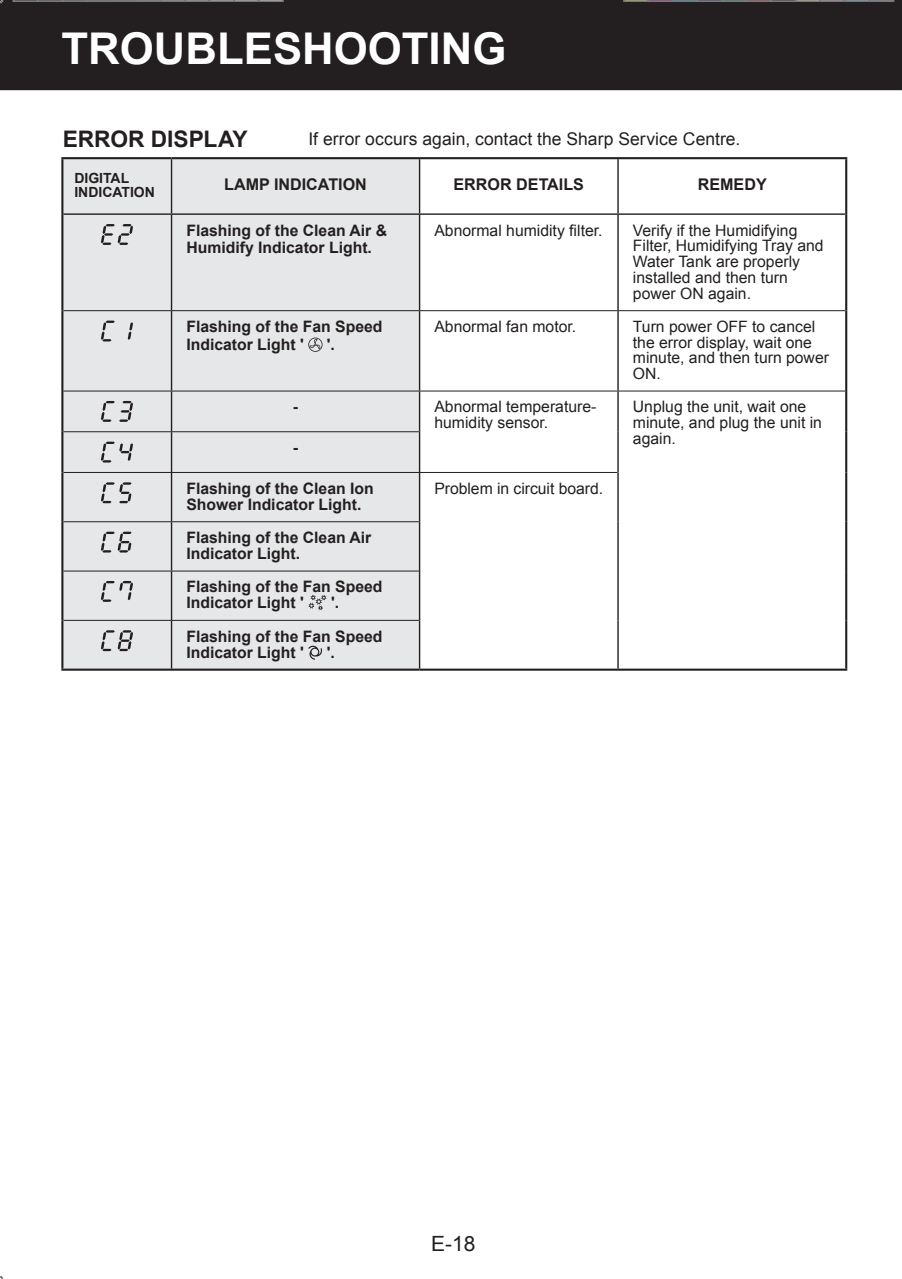
<style>
.page{position:relative;width:902px;height:1279px;background:#fff}
.page>*{position:absolute;margin:0;border:0;box-sizing:border-box;transform-origin:0 0}
.t1{font:700 43.75px "Arial";color:#fff}
.t2{font:700 22.75px "Arial";color:#231f20}
.t3{font:21px "Arial";color:#231f20}
.t4{font:17.5px "Arial";letter-spacing:.005em;color:#231f20}
.t5{font:700 16.1px "Arial";color:#231f20}
.t6{font:15.75px/15.8px "Arial";color:#231f20}
.t7{font:700 15.75px/15.8px "Arial";color:#231f20}
.t8{font:15.58px/15.6px "Arial";color:#231f20}
.t9{font:700 14px/14px "Arial";color:#231f20}
</style>
<div class="page">
<div style="left:0;top:0;width:902px;height:90px;background:#231f20"></div>
<div style="left:63px;top:159px;width:356px;height:510px;background:#e6e7e8"></div>
<hr style="left:171px;top:159px;width:1px;height:54px;background:#231f20">
<hr style="left:419px;top:159px;width:1px;height:54px;background:#231f20">
<hr style="left:617px;top:159px;width:2px;height:54px;background:#231f20">
<hr style="left:171px;top:215px;width:1px;height:95px;background:#231f20">
<hr style="left:419px;top:215px;width:1px;height:95px;background:#231f20">
<hr style="left:617px;top:215px;width:2px;height:95px;background:#231f20">
<hr style="left:171px;top:311px;width:1px;height:80px;background:#231f20">
<hr style="left:419px;top:311px;width:1px;height:80px;background:#231f20">
<hr style="left:617px;top:311px;width:2px;height:80px;background:#231f20">
<hr style="left:171px;top:391px;width:1px;height:40px;background:#231f20">
<hr style="left:419px;top:391px;width:1px;height:41px;background:#231f20">
<hr style="left:617px;top:391px;width:2px;height:41px;background:#231f20">
<hr style="left:617px;top:432px;width:2px;height:40px;background:#231f20">
<hr style="left:171px;top:432px;width:1px;height:40px;background:#231f20">
<hr style="left:419px;top:432px;width:1px;height:40px;background:#231f20">
<hr style="left:171px;top:473px;width:1px;height:48px;background:#231f20">
<hr style="left:419px;top:473px;width:1px;height:49px;background:#231f20">
<hr style="left:617px;top:472px;width:2px;height:50px;background:#231f20">
<hr style="left:617px;top:522px;width:2px;height:49px;background:#231f20">
<hr style="left:617px;top:571px;width:2px;height:49px;background:#231f20">
<hr style="left:617px;top:620px;width:2px;height:49px;background:#231f20">
<hr style="left:171px;top:522px;width:1px;height:49px;background:#231f20">
<hr style="left:419px;top:522px;width:1px;height:49px;background:#231f20">
<hr style="left:171px;top:571px;width:1px;height:49px;background:#231f20">
<hr style="left:419px;top:571px;width:1px;height:49px;background:#231f20">
<hr style="left:171px;top:621px;width:1px;height:48px;background:#231f20">
<hr style="left:419px;top:620px;width:1px;height:49px;background:#231f20">
<hr style="left:63px;top:310px;width:782px;height:1px;background:#231f20">
<hr style="left:63px;top:391px;width:782px;height:1px;background:#231f20">
<hr style="left:63px;top:431px;width:356px;height:1px;background:#231f20">
<hr style="left:63px;top:472px;width:554px;height:1px;background:#231f20">
<hr style="left:63px;top:521px;width:356px;height:1px;background:#231f20">
<hr style="left:63px;top:571px;width:356px;height:1px;background:#231f20">
<hr style="left:63px;top:620px;width:356px;height:1px;background:#231f20">
<hr style="left:61px;top:157px;width:111px;height:2px;background:#231f20">
<hr style="left:61px;top:159px;width:2px;height:55px;background:#231f20">
<hr style="left:172px;top:157px;width:675px;height:2px;background:#231f20">
<hr style="left:845px;top:159px;width:2px;height:55px;background:#231f20">
<hr style="left:61px;top:214px;width:2px;height:97px;background:#231f20">
<hr style="left:845px;top:214px;width:2px;height:97px;background:#231f20">
<hr style="left:61px;top:311px;width:2px;height:80px;background:#231f20">
<hr style="left:845px;top:311px;width:2px;height:80px;background:#231f20">
<hr style="left:61px;top:391px;width:2px;height:41px;background:#231f20">
<hr style="left:845px;top:391px;width:2px;height:41px;background:#231f20">
<hr style="left:845px;top:432px;width:2px;height:40px;background:#231f20">
<hr style="left:845px;top:472px;width:2px;height:50px;background:#231f20">
<hr style="left:845px;top:522px;width:2px;height:49px;background:#231f20">
<hr style="left:845px;top:571px;width:2px;height:49px;background:#231f20">
<hr style="left:845px;top:620px;width:2px;height:49px;background:#231f20">
<hr style="left:61px;top:432px;width:2px;height:40px;background:#231f20">
<hr style="left:61px;top:472px;width:2px;height:50px;background:#231f20">
<hr style="left:61px;top:522px;width:2px;height:49px;background:#231f20">
<hr style="left:61px;top:571px;width:2px;height:49px;background:#231f20">
<hr style="left:61px;top:620px;width:2px;height:49px;background:#231f20">
<hr style="left:63px;top:213px;width:782px;height:2px;background:#231f20">
<hr style="left:618px;top:669px;width:229px;height:2px;background:#231f20">
<hr style="left:420px;top:669px;width:198px;height:2px;background:#231f20">
<hr style="left:61px;top:669px;width:359px;height:2px;background:#231f20">
<svg style="left:101px;top:224px;width:32px;height:21px"></svg>
<svg style="left:101px;top:321px;width:14px;height:20px"></svg>
<svg style="left:128px;top:322px;width:5px;height:18px"></svg>
<svg style="left:308px;top:338px;width:15px;height:14px"></svg>
<svg style="left:101px;top:401px;width:32px;height:21px"></svg>
<svg style="left:101px;top:442px;width:32px;height:21px"></svg>
<svg style="left:101px;top:482px;width:31px;height:21px"></svg>
<svg style="left:101px;top:532px;width:31px;height:21px"></svg>
<svg style="left:101px;top:581px;width:32px;height:21px"></svg>
<svg style="left:308px;top:595px;width:19px;height:15px"></svg>
<svg style="left:101px;top:630px;width:32px;height:21px"></svg>
<svg style="left:308px;top:645px;width:14px;height:15px"></svg>
<svg style="left:13px;top:0;width:271px;height:2px"></svg>
<svg style="left:623px;top:0;width:271px;height:2px"></svg>
<p class="t1" style="left:62px;top:25px;width:446px">TROUBLESHOOTING</p>
<p class="t2" style="left:63px;top:126px;width:186px">ERROR DISPLAY</p>
<p class="t4" style="left:308px;top:129px;width:433px">If error occurs again, contact the Sharp Service Centre.</p>
<p class="t9" style="left:74px;top:171px;width:82px">DIGITAL<br>INDICATION</p>
<p class="t5" style="left:224px;top:175px;width:144px">LAMP INDICATION</p>
<p class="t5" style="left:454px;top:175px;width:132px">ERROR DETAILS</p>
<p class="t5" style="left:698px;top:175px;width:70px">REMEDY</p>
<p class="t7" style="left:186px;top:221px;width:202px;line-height:17.5px">Flashing of the Clean Air &amp;<br>Humidify Indicator Light.</p>
<p class="t6" style="left:434px;top:222px;width:170px">Abnormal humidity filter.</p>
<p class="t6" style="left:633px;top:222px;width:192px">Verify if the Humidifying<br>Filter, Humidifying Tray and<br>Water Tank are properly installed and then turn power ON again.</p>
<p class="t7" style="left:186px;top:318px;width:198px;line-height:17.5px">Flashing of the Fan Speed<br>Indicator Light '</p>
<p class="t6" style="left:434px;top:319px;width:143px">Abnormal fan motor.</p>
<p class="t8" style="left:633px;top:319px;width:198px">Turn power OFF to cancel the error display, wait one minute, and then turn power<br>ON.</p>
<p class="t7" style="left:327px;top:336px;width:10px">'.</p>
<p class="t7" style="left:293px;top:399px;width:7px">-</p>
<p class="t6" style="left:434px;top:399px;width:163px">Abnormal temperature&shy;humidity sensor.</p>
<p class="t6" style="left:633px;top:399px;width:191px">Unplug the unit, wait one minute, and plug the unit in again.</p>
<p class="t5" style="left:293px;top:439px;width:7px">-</p>
<p class="t7" style="left:186px;top:480px;width:189px">Flashing of the Clean Ion<br>Shower Indicator Light.</p>
<p class="t6" style="left:434px;top:480px;width:170px">Problem in circuit board.</p>
<p class="t7" style="left:186px;top:530px;width:186px">Flashing of the Clean Air<br>Indicator Light.</p>
<p class="t7" style="left:186px;top:579px;width:198px">Flashing of the Fan Speed<br>Indicator Light '</p>
<p class="t7" style="left:186px;top:586px;width:198px;line-height:33.6px;text-indent:145px">'.<br>Flashing of the Fan Speed</p>
<p class="t7" style="left:186px;top:644px;width:119px">Indicator Light '</p>
<p class="t7" style="left:327px;top:644px;width:10px">'.</p>
<p class="t3" style="left:431px;top:1232px;width:46px">E-18</p>
</div>
